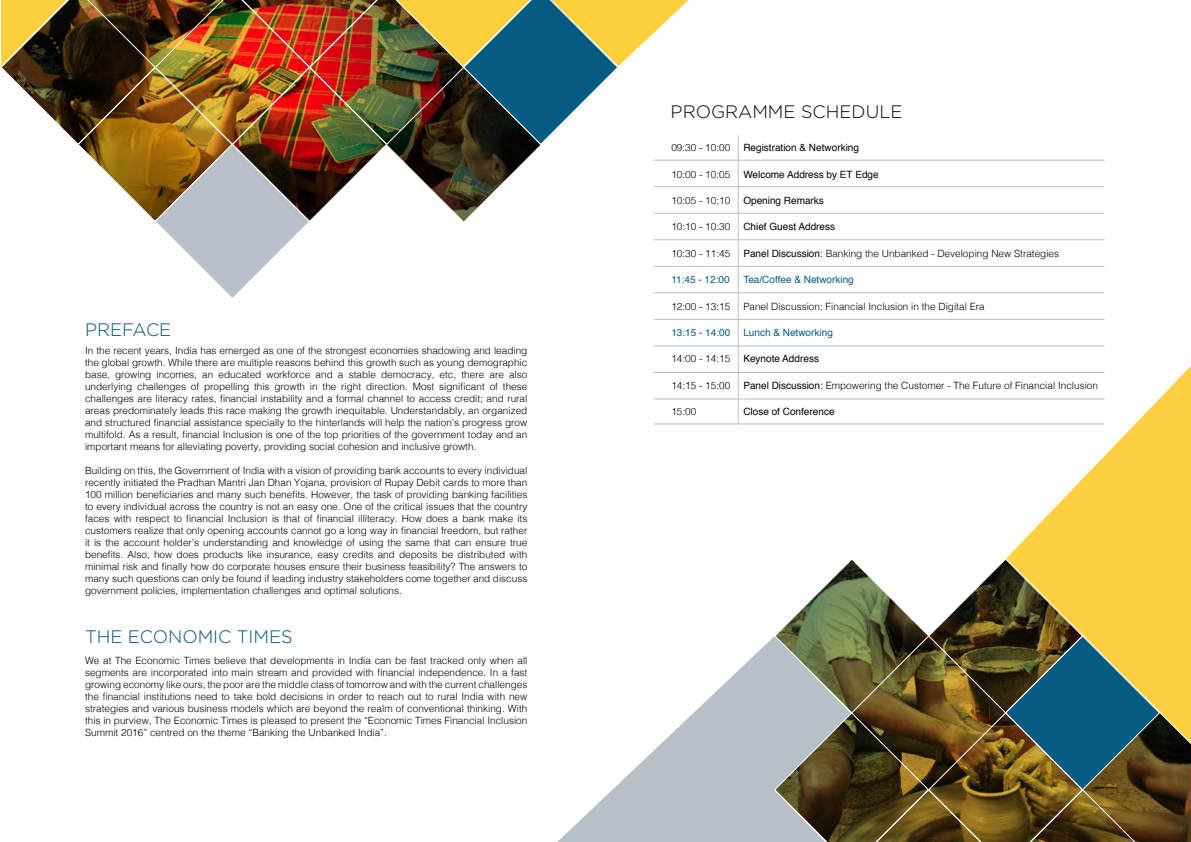
<style>
.page{position:relative;width:1191px;height:842px;background:#fff}
.page>*{position:absolute;margin:0;border:0;box-sizing:border-box;transform-origin:0 0}
.t1{font:300 18px "Gotham";color:#005077}
.t2{font:300 18px "Gotham";color:#000}
.t3{font:300 10px/12px "Helvetica";color:#000;text-align:justify}
.t4{font:10px "Helvetica";color:#000}
.t5{font:10px "Helvetica";color:#085b83}
.s1{font-weight:400}
</style>
<div class="page">
<img style="left:1px;top:0;width:769px;height:300px">
<svg style="left:557px;top:638px;width:216px;height:204px"></svg>
<img style="left:773px;top:559px;width:418px;height:283px">
<svg style="left:1006px;top:366px;width:185px;height:377px;fill:#fed041"></svg>
<hr style="left:653px;top:160px;width:451px;height:1px;background:#b6c0c6">
<hr style="left:653px;top:187px;width:451px;height:1px;background:#b6c0c6">
<hr style="left:653px;top:213px;width:451px;height:1px;background:#b6c0c6">
<hr style="left:653px;top:240px;width:451px;height:1px;background:#b6c0c6">
<hr style="left:653px;top:266px;width:451px;height:1px;background:#b6c0c6">
<hr style="left:653px;top:293px;width:451px;height:1px;background:#b6c0c6">
<hr style="left:653px;top:319px;width:451px;height:1px;background:#b6c0c6">
<hr style="left:653px;top:346px;width:451px;height:1px;background:#b6c0c6">
<hr style="left:653px;top:372px;width:451px;height:1px;background:#b6c0c6">
<hr style="left:653px;top:399px;width:451px;height:1px;background:#b6c0c6">
<hr style="left:653px;top:424px;width:451px;height:1px;background:#b6c0c6">
<hr style="left:738px;top:135px;width:1px;height:289px;background:#b6c0c6">
<h1 class="t1" style="left:85px;top:320px;width:88px">PREFACE</h1>
<p class="t3" style="left:85px;top:344px;width:444px">In the recent years, India has emerged as one of the strongest economies shadowing and leading the global growth. While there are multiple reasons behind this growth such as young demographic base, growing incomes, an educated workforce and a stable democracy, etc, there are also underlying challenges of propelling this growth in the right direction. Most significant of these challenges are literacy rates, financial instability and a formal channel to access credit; and rural areas predominately leads this race making the growth inequitable. Understandably, an organized and structured financial assistance specially to the hinterlands will help the nation’s progress grow multifold. As a result, financial Inclusion is one of the top priorities of the government today and an important means for alleviating poverty, providing social cohesion and inclusive growth.</p>
<p class="t3" style="left:85px;top:464px;width:444px">Building on this, the Government of India with a vision of providing bank accounts to every individual recently initiated the Pradhan Mantri Jan Dhan Yojana, provision of Rupay Debit cards to more than 100 million beneficiaries and many such benefits. However, the task of providing banking facilities to every individual across the country is not an easy one. One of the critical issues that the country faces with respect to financial Inclusion is that of financial illiteracy. How does a bank make its customers realize that only opening accounts cannot go a long way in financial freedom, but rather it is the account holder’s understanding and knowledge of using the same that can ensure true benefits. Also, how does products like insurance, easy credits and deposits be distributed with minimal risk and finally how do corporate houses ensure their business feasibility? The answers to many such questions can only be found if leading industry stakeholders come together and discuss government policies, implementation challenges and optimal solutions.</p>
<h1 class="t1" style="left:85px;top:627px;width:209px">THE ECONOMIC TIMES</h1>
<p class="t3" style="left:85px;top:653px;width:444px">We at The Economic Times believe that developments in India can be fast tracked only when all segments are incorporated into main stream and provided with financial independence. In a fast growing economy like ours, the poor are the middle class of tomorrow and with the current challenges the financial institutions need to take bold decisions in order to reach out to rural India with new strategies and various business models which are beyond the realm of conventional thinking. With this in purview, The Economic Times is pleased to present the “Economic Times Financial Inclusion Summit 2016” centred on the theme “Banking the Unbanked India”.</p>
<h1 class="t2" style="left:670px;top:102px;width:233px">PROGRAMME SCHEDULE</h1>
<p class="t3" style="left:671px;top:141px;width:60px">09:30 - 10:00</p>
<p class="t4" style="left:743px;top:140px;width:117px">Registration &amp; Networking</p>
<p class="t3" style="left:671px;top:167px;width:60px">10:00 - 10:05</p>
<p class="t4" style="left:743px;top:166px;width:137px">Welcome Address by ET Edge</p>
<p class="t3" style="left:671px;top:194px;width:60px">10:05 - 10:10</p>
<p class="t4" style="left:743px;top:193px;width:82px">Opening Remarks</p>
<p class="t3" style="left:671px;top:220px;width:60px">10:10 - 10:30</p>
<p class="t4" style="left:743px;top:219px;width:93px">Chief Guest Address</p>
<p class="t3" style="left:671px;top:247px;width:60px">10:30 - 11:45</p>
<p class="t3" style="left:743px;top:247px;width:317px"><span class="s1">Panel Discussion</span>: Banking the Unbanked - Developing New Strategies</p>
<p class="t5" style="left:671px;top:272px;width:60px">11:45 - 12:00</p>
<p class="t5" style="left:743px;top:272px;width:112px">Tea/Coffee &amp; Networking</p>
<p class="t3" style="left:671px;top:299px;width:60px">12:00 - 13:15</p>
<p class="t3" style="left:743px;top:299px;width:243px">Panel Discussion: Financial Inclusion in the Digital Era</p>
<p class="t5" style="left:671px;top:325px;width:60px">13:15 - 14:00</p>
<p class="t5" style="left:743px;top:325px;width:91px">Lunch &amp; Networking</p>
<p class="t3" style="left:671px;top:352px;width:60px">14:00 - 14:15</p>
<p class="t4" style="left:743px;top:351px;width:77px">Keynote Address</p>
<p class="t3" style="left:671px;top:379px;width:60px">14:15 - 15:00</p>
<p class="t3" style="left:743px;top:379px;width:356px"><span class="s1">Panel Discussion:</span> Empowering the Customer - The Future of Financial Inclusion</p>
<p class="t3" style="left:671px;top:405px;width:27px">15:00</p>
<p class="t4" style="left:743px;top:404px;width:93px">Close of Conference</p>
</div>
